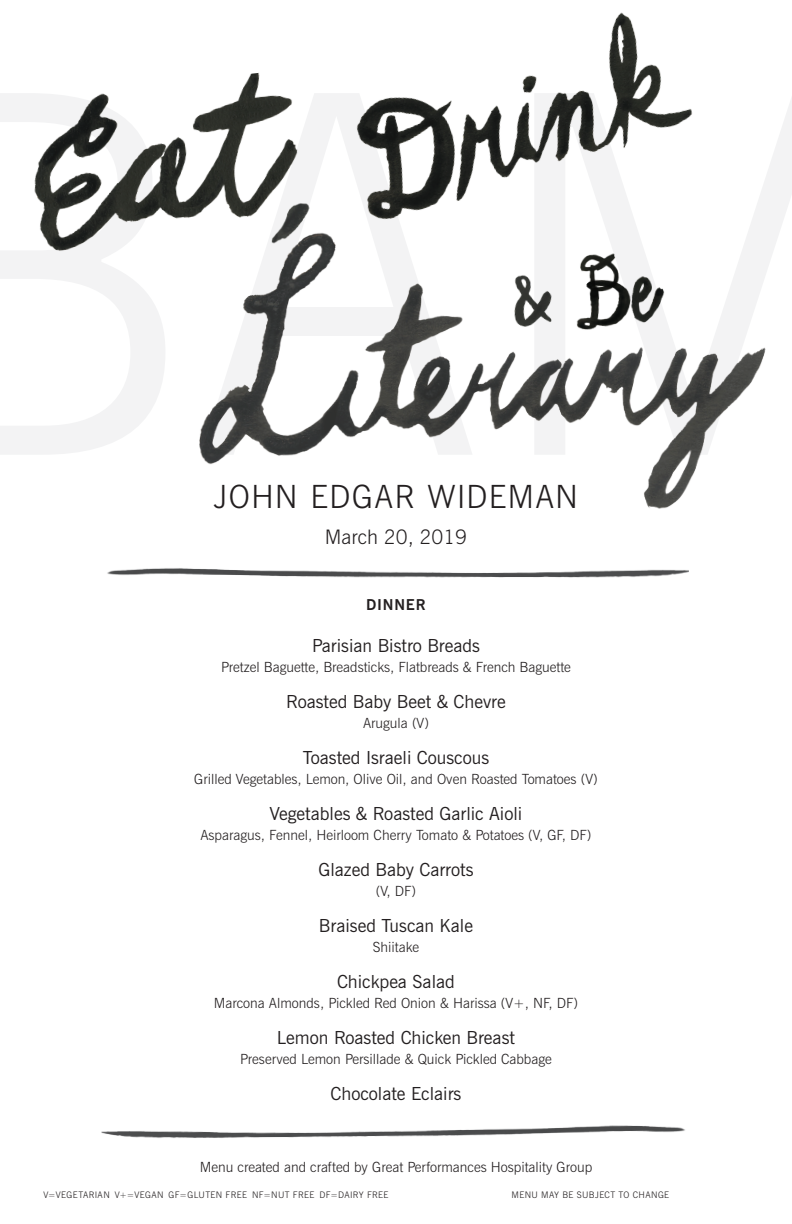
<style>
.page{position:relative;width:792px;height:1224px;background:#fff}
.page>*{position:absolute;margin:0;border:0;box-sizing:border-box;transform-origin:0 0}
.t1{font:300 32px "News Gothic BT";letter-spacing:.035em;color:#231f20}
.t2{font:300 20px "News Gothic BT";color:#231f20}
.t3{font:18px "News Gothic BT";color:#231f20}
.t4{font:700 15px "News Gothic BT";letter-spacing:.055em;color:#231f20}
.t5{font:300 14px "News Gothic BT";color:#231f20}
.t6{font:300 9px "News Gothic BT";letter-spacing:.045em;color:#231f20}
</style>
<div class="page">
<img style="left:101px;top:1125px;width:584px;height:13px">
<img style="left:107px;top:568px;width:582px;height:10px">
<img style="left:199px;top:232px;width:567px;height:277px">
<img style="left:564px;top:256px;width:111px;height:84px">
<img style="left:500px;top:261px;width:68px;height:79px">
<img style="left:34px;top:72px;width:264px;height:184px">
<img style="left:329px;top:12px;width:437px;height:244px">
<img style="left:258px;top:191px;width:63px;height:70px">
<p class="t1" style="left:214px;top:477px;width:366px">JOHN EDGAR WIDEMAN</p>
<p class="t2" style="left:325px;top:524px;width:144px">March 20, 2019</p>
<p class="t4" style="left:366px;top:596px;width:61px">DINNER</p>
<p class="t3" style="left:312px;top:635px;width:169px">Parisian Bistro Breads</p>
<p class="t5" style="left:221px;top:659px;width:351px">Pretzel Baguette, Breadsticks, Flatbreads &amp; French Baguette</p>
<p class="t3" style="left:286px;top:691px;width:221px">Roasted Baby Beet &amp; Chevre</p>
<p class="t5" style="left:363px;top:715px;width:67px">Arugula (V)</p>
<p class="t3" style="left:303px;top:747px;width:188px">Toasted Israeli Couscous</p>
<p class="t5" style="left:194px;top:771px;width:405px">Grilled Vegetables, Lemon, Olive Oil, and Oven Roasted Tomatoes (V)</p>
<p class="t3" style="left:270px;top:803px;width:254px">Vegetables &amp; Roasted Garlic Aioli</p>
<p class="t5" style="left:200px;top:827px;width:393px">Asparagus, Fennel, Heirloom Cherry Tomato &amp; Potatoes (V, GF, DF)</p>
<p class="t3" style="left:318px;top:859px;width:157px">Glazed Baby Carrots</p>
<p class="t5" style="left:376px;top:883px;width:42px">(V, DF)</p>
<p class="t3" style="left:319px;top:915px;width:156px">Braised Tuscan Kale</p>
<p class="t5" style="left:373px;top:939px;width:48px">Shiitake</p>
<p class="t3" style="left:337px;top:971px;width:119px">Chickpea Salad</p>
<p class="t5" style="left:214px;top:995px;width:366px">Marcona Almonds, Pickled Red Onion &amp; Harissa (V+, NF, DF)</p>
<p class="t3" style="left:277px;top:1027px;width:240px">Lemon Roasted Chicken Breast</p>
<p class="t5" style="left:240px;top:1051px;width:313px">Preserved Lemon Persillade &amp; Quick Pickled Cabbage</p>
<p class="t3" style="left:331px;top:1083px;width:132px">Chocolate Eclairs</p>
<p class="t5" style="left:200px;top:1158px;width:394px">Menu created and crafted by Great Performances Hospitality Group</p>
<p class="t6" style="left:43px;top:1190px;width:347px">V=VEGETARIAN V+=VEGAN GF=GLUTEN FREE NF=NUT FREE DF=DAIRY FREE</p>
<p class="t6" style="left:512px;top:1190px;width:159px">MENU MAY BE SUBJECT TO CHANGE</p>
</div>
